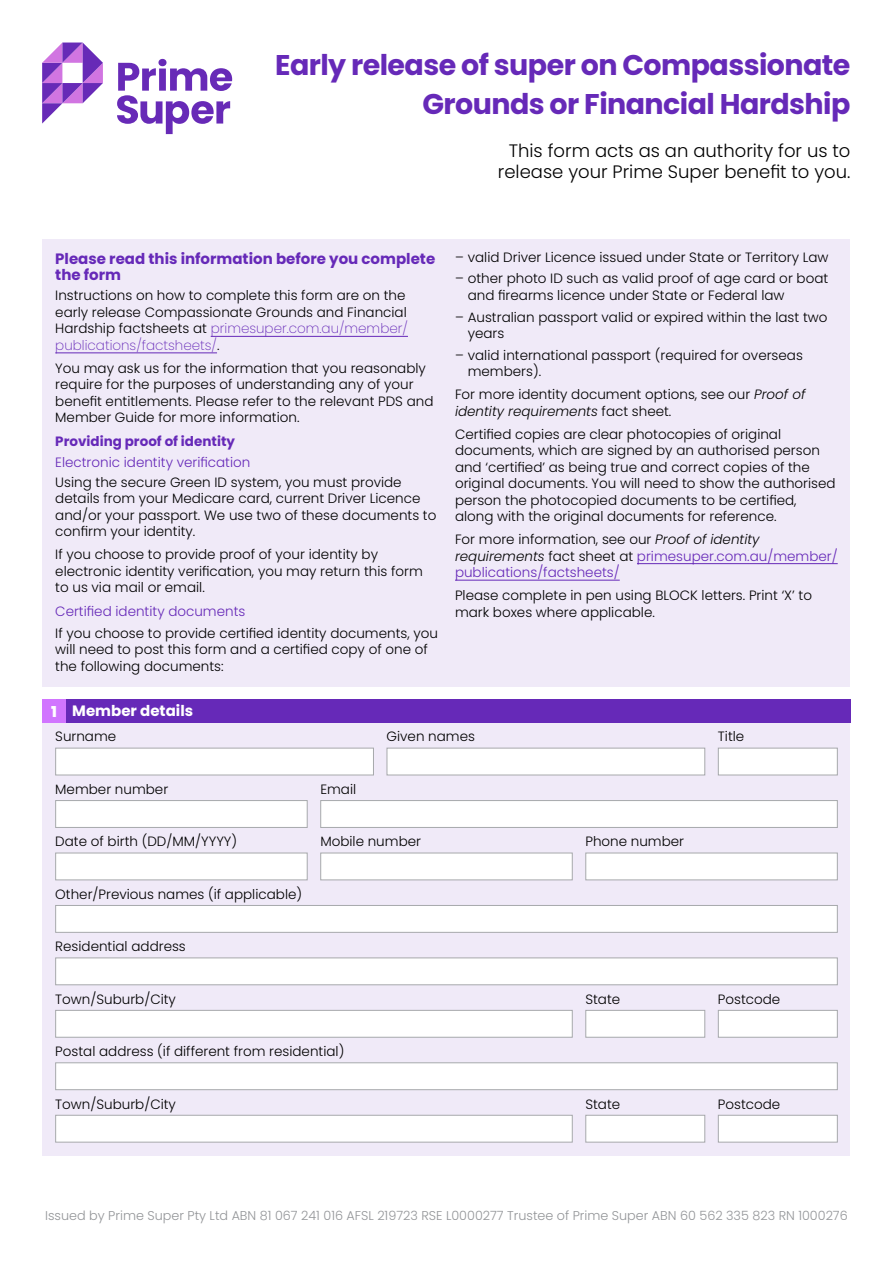
<style>
.page{position:relative;width:893px;height:1263px;background:#fff}
.page>*{position:absolute;margin:0;border:0;box-sizing:border-box;transform-origin:0 0}
.t1{font:700 28.5px/39px "Poppins";letter-spacing:-.02em;color:#6629b8;text-align:right}
.t2{font:300 18px/21.8px "Poppins";color:#000;text-align:right}
.t3{font:700 15px/16.5px "Poppins";color:#6629b8}
.t4{font:700 15px "Poppins";color:#fff}
.t5{font:300 13.5px/16.5px "Poppins";color:#000}
.t6{font:300 13.5px/16.5px "Poppins";color:#6629b8}
.t7{font:700 13.5px "Poppins";color:#6629b8}
.t8{font:300 12.75px "Poppins";color:#939598}
.s1{font-weight:200;color:#6629b8}
.s2{font-weight:800}
.s3{font-style:italic}
.s4{color:#000}
.s5{font-style:italic;color:#000}
</style>
<div class="page">
<div style="left:43px;top:239px;width:807px;height:448px;background:#f0eaf8"></div>
<hr style="left:211px;top:336px;width:197px;height:1px;background:#6629b8">
<hr style="left:55px;top:353px;width:162px;height:1px;background:#6629b8">
<hr style="left:637px;top:563px;width:201px;height:1px;background:#6629b8">
<hr style="left:455px;top:580px;width:165px;height:1px;background:#6629b8">
<svg style="left:42px;top:43px;width:61px;height:81px"></svg>
<svg style="left:117px;top:59px;width:115px;height:75px"></svg>
<div style="left:43px;top:723px;width:807px;height:432px;background:#f0eaf8"></div>
<div style="left:55px;top:748px;width:319px;height:27px;background:#fff;border:1px solid #a7a9ac"></div>
<div style="left:387px;top:748px;width:318px;height:27px;background:#fff;border:1px solid #a7a9ac"></div>
<div style="left:55px;top:905px;width:783px;height:28px;background:#fff;border:1px solid #a7a9ac"></div>
<div style="left:55px;top:957px;width:783px;height:28px;background:#fff;border:1px solid #a7a9ac"></div>
<div style="left:55px;top:1062px;width:783px;height:28px;background:#fff;border:1px solid #a7a9ac"></div>
<div style="left:55px;top:1010px;width:518px;height:27px;background:#fff;border:1px solid #a7a9ac"></div>
<div style="left:55px;top:1115px;width:518px;height:27px;background:#fff;border:1px solid #a7a9ac"></div>
<div style="left:55px;top:800px;width:253px;height:28px;background:#fff;border:1px solid #a7a9ac"></div>
<div style="left:320px;top:800px;width:518px;height:28px;background:#fff;border:1px solid #a7a9ac"></div>
<div style="left:55px;top:853px;width:253px;height:27px;background:#fff;border:1px solid #a7a9ac"></div>
<div style="left:320px;top:853px;width:253px;height:27px;background:#fff;border:1px solid #a7a9ac"></div>
<div style="left:585px;top:853px;width:253px;height:27px;background:#fff;border:1px solid #a7a9ac"></div>
<div style="left:585px;top:1010px;width:120px;height:27px;background:#fff;border:1px solid #a7a9ac"></div>
<div style="left:585px;top:1115px;width:120px;height:27px;background:#fff;border:1px solid #a7a9ac"></div>
<div style="left:718px;top:1010px;width:120px;height:27px;background:#fff;border:1px solid #a7a9ac"></div>
<div style="left:718px;top:1115px;width:120px;height:27px;background:#fff;border:1px solid #a7a9ac"></div>
<div style="left:718px;top:748px;width:120px;height:27px;background:#fff;border:1px solid #a7a9ac"></div>
<div style="left:43px;top:699px;width:23px;height:24px;background:#d175ff"></div>
<div style="left:66px;top:699px;width:784px;height:24px;background:#6629b8"></div>
<h1 class="t1" style="left:275px;top:46px;width:577px">Early release of super on Compassionate<br>Grounds or Financial Hardship</h1>
<h2 class="t2" style="left:498px;top:139px;width:354px">This form acts as an authority for us to release your Prime Super benefit to you.</h2>
<p class="t3" style="left:55px;top:250px;width:381px">Please read this information before you complete the form</p>
<p class="t5" style="left:55px;top:287px;width:354px">Instructions on how to complete this form are on the early release Compassionate Grounds and Financial Hardship factsheets at <span class="s1">primesuper.com.au/member/ publications/factsheets/</span>.</p>
<p class="t5" style="left:55px;top:360px;width:380px">You may ask us for the information that you reasonably require for the purposes of understanding any of your benefit entitlements. Please refer to the relevant PDS and Member Guide for more information.</p>
<p class="t7" style="left:55px;top:433px;width:181px">Providing proof of identity</p>
<p class="t6" style="left:55px;top:454px;width:197px">Electronic identity verification</p>
<p class="t5" style="left:55px;top:474px;width:383px">Using the secure Green ID system, you must provide details from your Medicare card, current Driver Licence and/or your passport. We use two of these documents to confirm your identity.</p>
<p class="t5" style="left:55px;top:546px;width:369px">If you choose to provide proof of your identity by electronic identity verification, you may return this form to us via mail or email.</p>
<p class="t6" style="left:55px;top:603px;width:192px">Certified identity documents</p>
<p class="t5" style="left:55px;top:625px;width:384px">If you choose to provide certified identity documents, you will need to post this form and a certified copy of one of the following documents:</p>
<p class="t4" style="left:51px;top:702px;width:143px"><span class="s2">1</span> Member details</p>
<p class="t5" style="left:455px;top:249px;width:375px">– valid Driver Licence issued under State or Territory Law</p>
<p class="t5" style="left:468px;top:270px;width:362px;text-indent:-13px">– other photo ID such as valid proof of age card or boat and firearms licence under State or Federal law</p>
<p class="t5" style="left:468px;top:309px;width:361px;text-indent:-13px">– Australian passport valid or expired within the last two years</p>
<p class="t5" style="left:468px;top:347px;width:337px;text-indent:-13px">– valid international passport (required for overseas members).</p>
<p class="t5" style="left:455px;top:386px;width:352px">For more identity document options, see our <span class="s3">Proof of identity requirements</span> fact sheet.</p>
<p class="t5" style="left:455px;top:426px;width:382px">Certified copies are clear photocopies of original documents, which are signed by an authorised person and ‘certified’ as being true and correct copies of the original documents. You will need to show the authorised person the photocopied documents to be certified, along with the original documents for reference.</p>
<p class="t6" style="left:455px;top:531px;width:384px"><span class="s4">For more information, see our</span> <span class="s5">Proof of identity requirements</span> <span class="s4">fact sheet at</span> primesuper.com.au/member/ publications/factsheets/</p>
<p class="t5" style="left:455px;top:587px;width:359px">Please complete in pen using BLOCK letters. Print ‘X’ to mark boxes where applicable.</p>
<p class="t5" style="left:55px;top:728px;width:63px">Surname</p>
<p class="t5" style="left:387px;top:728px;width:90px">Given names</p>
<p class="t5" style="left:55px;top:781px;width:114px">Member number</p>
<p class="t5" style="left:320px;top:781px;width:37px">Email</p>
<p class="t5" style="left:55px;top:833px;width:183px">Date of birth (DD/MM/YYYY)</p>
<p class="t5" style="left:320px;top:833px;width:102px">Mobile number</p>
<p class="t5" style="left:585px;top:833px;width:100px">Phone number</p>
<p class="t5" style="left:55px;top:886px;width:248px">Other/Previous names (if applicable)</p>
<p class="t5" style="left:55px;top:938px;width:132px">Residential address</p>
<p class="t5" style="left:55px;top:991px;width:122px">Town/Suburb/City</p>
<p class="t5" style="left:55px;top:1043px;width:291px">Postal address (if different from residential)</p>
<p class="t5" style="left:55px;top:1095px;width:122px">Town/Suburb/City</p>
<p class="t5" style="left:585px;top:991px;width:36px">State</p>
<p class="t5" style="left:585px;top:1095px;width:36px">State</p>
<p class="t5" style="left:718px;top:728px;width:28px">Title</p>
<p class="t5" style="left:718px;top:991px;width:64px">Postcode</p>
<p class="t5" style="left:718px;top:1095px;width:64px">Postcode</p>
<p class="t8" style="left:45px;top:1208px;width:804px">Issued by Prime Super Pty Ltd ABN 81 067 241 016 AFSL 219723 RSE L0000277 Trustee of Prime Super ABN 60 562 335 823 RN 1000276</p>
</div>
